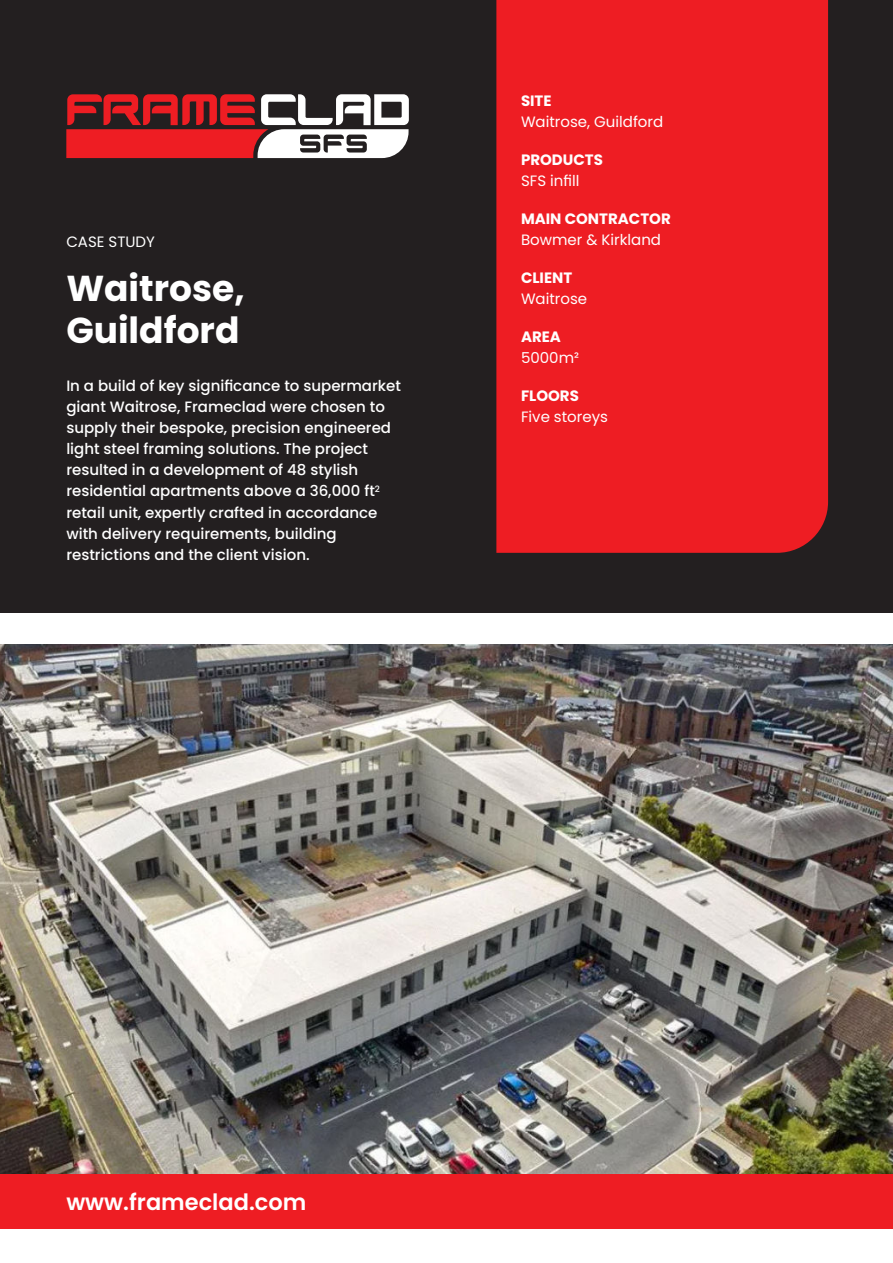
<style>
.page{position:relative;width:893px;height:1263px;background:#fff}
.page>*{position:absolute;margin:0;border:0;box-sizing:border-box;transform-origin:0 0}
.t1{font:700 36px/42px "Poppins";color:#fff}
.t2{font:600 22.5px "Poppins";color:#fff}
.t3{font:500 15px/21px "Poppins";color:#fff}
.t4{font:15px "Poppins";color:#fff}
.t5{font:700 15px "Poppins";color:#fff}
</style>
<div class="page">
<img style="left:0;top:644px;width:893px;height:530px">
<div style="left:0;top:0;width:893px;height:612px;background:#231f20"></div>
<svg style="left:66px;top:94px;width:343px;height:64px"></svg>
<div style="left:496px;top:0;width:332px;height:553px;background:#ee1d23"></div>
<div style="left:0;top:1174px;width:893px;height:54px;background:#ee1d23"></div>
<p class="t4" style="left:66px;top:233px;width:90px">CASE STUDY</p>
<h1 class="t1" style="left:66px;top:271px;width:180px">Waitrose,<br>Guildford</h1>
<p class="t3" style="left:66px;top:376px;width:336px">In a build of key significance to supermarket giant Waitrose, Frameclad were chosen to supply their bespoke, precision engineered light steel framing solutions. The project resulted in a development of 48 stylish residential apartments above a 36,000 ft<sup>2 </sup>retail unit, expertly crafted in accordance with delivery requirements, building restrictions and the client vision.</p>
<p class="t5" style="left:521px;top:94px;width:32px">SITE</p>
<p class="t4" style="left:521px;top:113px;width:144px">Waitrose, Guildford</p>
<p class="t5" style="left:521px;top:153px;width:83px">PRODUCTS</p>
<p class="t4" style="left:521px;top:172px;width:60px">SFS infill</p>
<p class="t5" style="left:521px;top:212px;width:151px">MAIN CONTRACTOR</p>
<p class="t4" style="left:521px;top:231px;width:142px">Bowmer &amp; Kirkland</p>
<p class="t5" style="left:521px;top:271px;width:53px">CLIENT</p>
<p class="t4" style="left:521px;top:290px;width:68px">Waitrose</p>
<p class="t5" style="left:521px;top:330px;width:42px">AREA</p>
<p class="t4" style="left:521px;top:349px;width:60px">5000m²</p>
<p class="t5" style="left:521px;top:389px;width:59px">FLOORS</p>
<p class="t4" style="left:521px;top:408px;width:89px">Five storeys</p>
<h2 class="t2" style="left:66px;top:1189px;width:242px">www.frameclad.com</h2>
</div>
